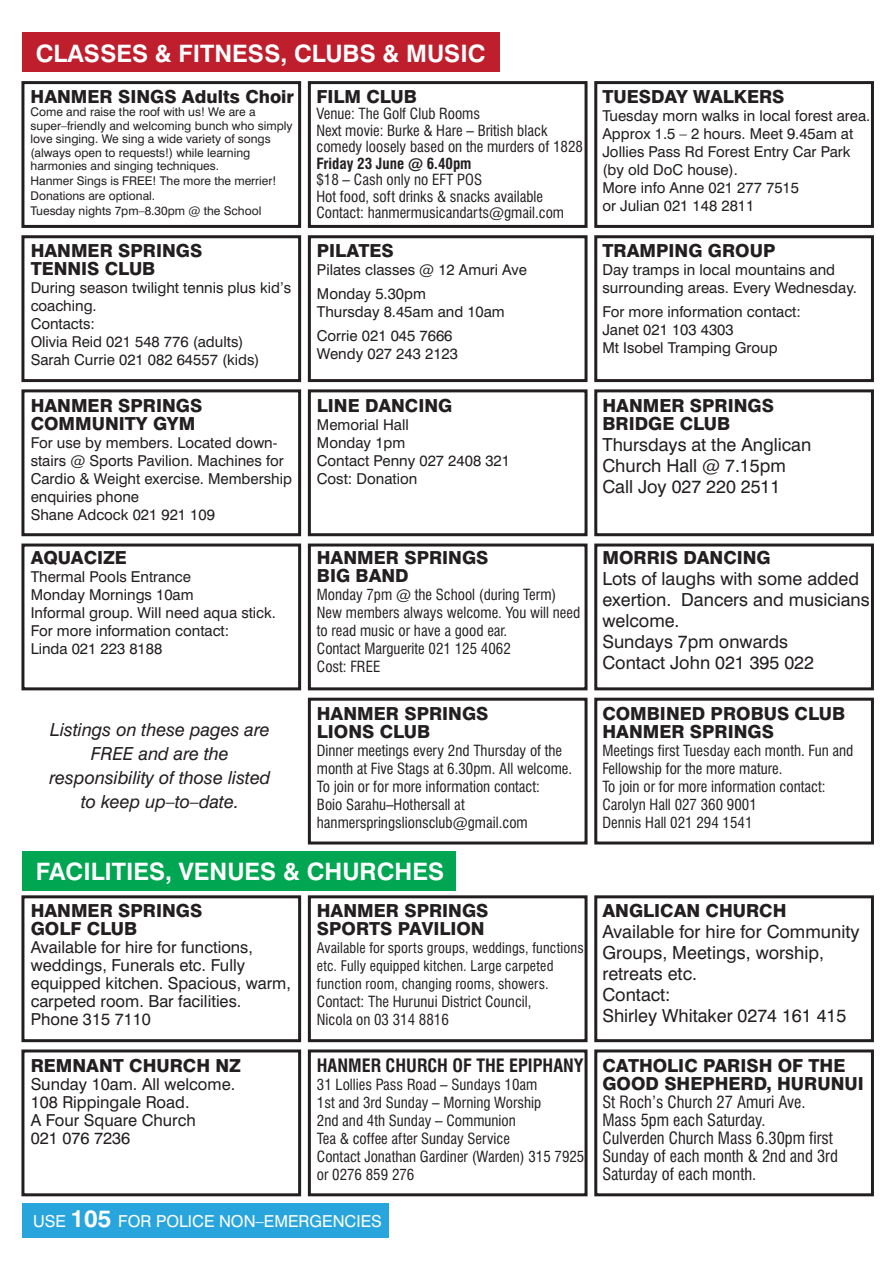
<style>
.page{position:relative;width:893px;height:1263px;background:#fff}
.page>*{position:absolute;margin:0;border:0;box-sizing:border-box;transform-origin:0 0}
.t1{font:700 24px "Swiss 721 BT";color:#fff}
.t2{font:800 18px/18px "Swiss 721 BT";color:#231f20}
.t3{font:18px/21px "Swiss 721 BT";color:#231f20}
.t4{font:italic 18px/24px "Swiss 721 BT";color:#231f20;text-align:center}
.t5{font:700 condensed 18px "Swiss 721 BT";color:#231f20}
.t6{font:16.5px/18px "Swiss 721 BT";color:#231f20}
.t7{font:condensed 16.5px/18px "Swiss 721 BT";color:#231f20}
.t8{font:16.5px "Swiss 721 BT";color:#fff}
.t9{font:condensed 15px/18px "Swiss 721 BT";color:#231f20}
.t10{font:15px/18px "Swiss 721 BT";color:#231f20}
.t11{font:700 condensed 15px "Swiss 721 BT";color:#231f20}
.t12{font:condensed 14.25px/18px "Swiss 721 BT";letter-spacing:.01em;color:#231f20}
.t13{font:12px/13.5px "Swiss 721 BT";color:#231f20}
.s1{font-weight:700;font-size:24px}
</style>
<div class="page">
<div style="left:21px;top:81px;width:280px;height:147px;border:3px solid #231f20"></div>
<div style="left:308px;top:81px;width:279px;height:147px;border:3px solid #231f20"></div>
<div style="left:594px;top:81px;width:280px;height:147px;border:3px solid #231f20"></div>
<div style="left:21px;top:235px;width:280px;height:147px;border:3px solid #231f20"></div>
<div style="left:308px;top:235px;width:279px;height:147px;border:3px solid #231f20"></div>
<div style="left:594px;top:235px;width:280px;height:147px;border:3px solid #231f20"></div>
<div style="left:21px;top:389px;width:280px;height:147px;border:3px solid #231f20"></div>
<div style="left:308px;top:389px;width:279px;height:147px;border:3px solid #231f20"></div>
<div style="left:594px;top:389px;width:280px;height:147px;border:3px solid #231f20"></div>
<div style="left:21px;top:543px;width:280px;height:147px;border:3px solid #231f20"></div>
<div style="left:308px;top:543px;width:279px;height:147px;border:3px solid #231f20"></div>
<div style="left:594px;top:543px;width:280px;height:147px;border:3px solid #231f20"></div>
<div style="left:308px;top:698px;width:279px;height:146px;border:3px solid #231f20"></div>
<div style="left:594px;top:698px;width:280px;height:146px;border:3px solid #231f20"></div>
<div style="left:21px;top:895px;width:280px;height:147px;border:3px solid #231f20"></div>
<div style="left:308px;top:895px;width:279px;height:147px;border:3px solid #231f20"></div>
<div style="left:594px;top:895px;width:280px;height:147px;border:3px solid #231f20"></div>
<div style="left:21px;top:1049px;width:280px;height:147px;border:3px solid #231f20"></div>
<div style="left:308px;top:1049px;width:279px;height:147px;border:3px solid #231f20"></div>
<div style="left:594px;top:1049px;width:280px;height:147px;border:3px solid #231f20"></div>
<div style="left:23px;top:851px;width:433px;height:39px;background:#00a651"></div>
<div style="left:23px;top:1203px;width:366px;height:34px;background:#29a5dd"></div>
<div style="left:23px;top:33px;width:477px;height:39px;background:#bf1e2d"></div>
<h1 class="t1" style="left:36px;top:39px;width:451px">CLASSES &amp; FITNESS, CLUBS &amp; MUSIC</h1>
<p class="t2" style="left:31px;top:87px;width:265px">HANMER SINGS Adults Choir</p>
<p class="t13" style="left:31px;top:105px;width:263px">Come and raise the roof with us! We are a super–friendly and welcoming bunch who simply love singing. We sing a wide variety of songs (always open to requests!) while learning harmonies and singing techniques.</p>
<p class="t13" style="left:31px;top:173px;width:247px;line-height:15px">Hanmer Sings is FREE! The more the merrier!<br>Donations are optional.<br>Tuesday nights 7pm–8.30pm @ the School</p>
<p class="t2" style="left:31px;top:241px;width:173px">HANMER SPRINGS<br>TENNIS CLUB</p>
<p class="t10" style="left:31px;top:278px;width:262px">During season twilight tennis plus kid’s coaching.<br>Contacts:<br>Olivia Reid 021 548 776 (adults)<br>Sarah Currie 021 082 64557 (kids)</p>
<p class="t2" style="left:31px;top:396px;width:173px">HANMER SPRINGS<br>COMMUNITY GYM</p>
<p class="t10" style="left:31px;top:433px;width:263px">For use by members. Located down&shy;stairs @ Sports Pavilion. Machines for<br>Cardio &amp; Weight exercise. Membership enquiries phone<br>Shane Adcock 021 921 109</p>
<p class="t2" style="left:31px;top:548px;width:98px">AQUACIZE</p>
<p class="t10" style="left:31px;top:567px;width:247px">Thermal Pools Entrance<br>Monday Mornings 10am<br>Informal group. Will need aqua stick.<br>For more information contact:<br>Linda 021 223 8188</p>
<p class="t4" style="left:49px;top:717px;width:223px">Listings on these pages are<br>FREE and are the responsibility of those listed to keep up–to–date.</p>
<p class="t2" style="left:316px;top:87px;width:102px">FILM CLUB</p>
<p class="t9" style="left:316px;top:105px;width:268px;line-height:16.5px">Venue: The Golf Club Rooms<br>Next movie: Burke &amp; Hare – British black comedy loosely based on the murders of 1828</p>
<p class="t11" style="left:316px;top:154px;width:157px">Friday 23 June @ 6.40pm</p>
<p class="t9" style="left:316px;top:171px;width:249px;line-height:16.5px">$18 – Cash only no EFT POS<br>Hot food, soft drinks &amp; snacks available<br>Contact: hanmermusicandarts@gmail.com</p>
<p class="t2" style="left:317px;top:241px;width:79px">PILATES</p>
<p class="t10" style="left:317px;top:257px;width:212px;line-height:24px">Pilates classes @ 12 Amuri Ave<br>Monday 5.30pm</p>
<p class="t10" style="left:317px;top:299px;width:189px;line-height:24px">Thursday 8.45am and 10am<br>Corrie 021 045 7666</p>
<p class="t10" style="left:317px;top:344px;width:143px">Wendy 027 243 2123</p>
<p class="t2" style="left:317px;top:396px;width:137px">LINE DANCING</p>
<p class="t10" style="left:317px;top:415px;width:195px">Memorial Hall<br>Monday 1pm<br>Contact Penny 027 2408 321<br>Cost: Donation</p>
<p class="t2" style="left:317px;top:548px;width:173px">HANMER SPRINGS<br>BIG BAND</p>
<p class="t9" style="left:317px;top:585px;width:265px">Monday 7pm @ the School (during Term)<br>New members always welcome. You will need to read music or have a good ear.<br>Contact Marguerite 021 125 4062<br>Cost: FREE</p>
<p class="t2" style="left:317px;top:704px;width:173px">HANMER SPRINGS<br>LIONS CLUB</p>
<p class="t9" style="left:317px;top:741px;width:257px">Dinner meetings every 2nd Thursday of the month at Five Stags at 6.30pm. All welcome.<br>To join or for more information contact:<br>Boio Sarahu–Hothersall at hanmerspringslionsclub@gmail.com</p>
<h1 class="t1" style="left:36px;top:857px;width:410px">FACILITIES, VENUES &amp; CHURCHES</h1>
<p class="t2" style="left:31px;top:902px;width:173px">HANMER SPRINGS<br>GOLF CLUB</p>
<p class="t6" style="left:31px;top:938px;width:262px">Available for hire for functions, weddings, Funerals etc. Fully equipped kitchen. Spacious, warm, carpeted room. Bar facilities.<br>Phone 315 7110</p>
<p class="t2" style="left:31px;top:1056px;width:212px">REMNANT CHURCH NZ</p>
<p class="t6" style="left:31px;top:1075px;width:206px">Sunday 10am. All welcome.<br>108 Rippingale Road.<br>A Four Square Church<br>021 076 7236</p>
<p class="t2" style="left:317px;top:902px;width:173px">HANMER SPRINGS<br>SPORTS PAVILION</p>
<p class="t12" style="left:317px;top:939px;width:268px">Available for sports groups, weddings, functions etc. Fully equipped kitchen. Large carpeted function room, changing rooms, showers.</p>
<p class="t9" style="left:317px;top:993px;width:216px">Contact: The Hurunui District Council,<br>Nicola on 03 314 8816</p>
<p class="t5" style="left:317px;top:1055px;width:268px">HANMER CHURCH OF THE EPIPHANY</p>
<p class="t9" style="left:317px;top:1076px;width:269px">31 Lollies Pass Road – Sundays 10am<br>1st and 3rd Sunday – Morning Worship<br>2nd and 4th Sunday – Communion<br>Tea &amp; coffee after Sunday Service<br>Contact Jonathan Gardiner (Warden) 315 7925 or 0276 859 276</p>
<p class="t8" style="left:33px;top:1211px;width:350px">USE <span class="s1">105</span> FOR POLICE NON–EMERGENCIES</p>
<p class="t2" style="left:602px;top:87px;width:184px">TUESDAY WALKERS</p>
<p class="t10" style="left:602px;top:106px;width:269px">Tuesday morn walks in local forest area.<br>Approx 1.5 – 2 hours. Meet 9.45am at<br>Jollies Pass Rd Forest Entry Car Park (by old DoC house).<br>More info Anne 021 277 7515<br>or Julian 021 148 2811</p>
<p class="t2" style="left:602px;top:241px;width:174px">TRAMPING GROUP</p>
<p class="t10" style="left:602px;top:260px;width:256px">Day tramps in local mountains and surrounding areas. Every Wednesday.</p>
<p class="t10" style="left:602px;top:302px;width:200px">For more information contact:<br>Janet 021 103 4303<br>Mt Isobel Tramping Group</p>
<p class="t2" style="left:602px;top:396px;width:173px">HANMER SPRINGS<br>BRIDGE CLUB</p>
<p class="t3" style="left:602px;top:434px;width:210px">Thursdays at the Anglican<br>Church Hall @ 7.15pm<br>Call Joy 027 220 2511</p>
<p class="t2" style="left:602px;top:548px;width:170px">MORRIS DANCING</p>
<p class="t3" style="left:602px;top:568px;width:269px">Lots of laughs with some added exertion. Dancers and musicians welcome.<br>Sundays 7pm onwards<br>Contact John 021 395 022</p>
<p class="t2" style="left:602px;top:704px;width:244px">COMBINED PROBUS CLUB<br>HANMER SPRINGS</p>
<p class="t9" style="left:602px;top:741px;width:253px">Meetings first Tuesday each month. Fun and<br>Fellowship for the more mature.<br>To join or for more information contact:<br>Carolyn Hall 027 360 9001<br>Dennis Hall 021 294 1541</p>
<p class="t2" style="left:602px;top:902px;width:186px">ANGLICAN CHURCH</p>
<p class="t3" style="left:602px;top:921px;width:259px">Available for hire for Community<br>Groups, Meetings, worship, retreats etc.<br>Contact:<br>Shirley Whitaker 0274 161 415</p>
<p class="t2" style="left:602px;top:1056px;width:263px">CATHOLIC PARISH OF THE<br>GOOD SHEPHERD, HURUNUI</p>
<p class="t7" style="left:602px;top:1093px;width:237px">St Roch’s Church 27 Amuri Ave.<br>Mass 5pm each Saturday.<br>Culverden Church Mass 6.30pm first<br>Sunday of each month &amp; 2nd and 3rd<br>Saturday of each month.</p>
</div>
